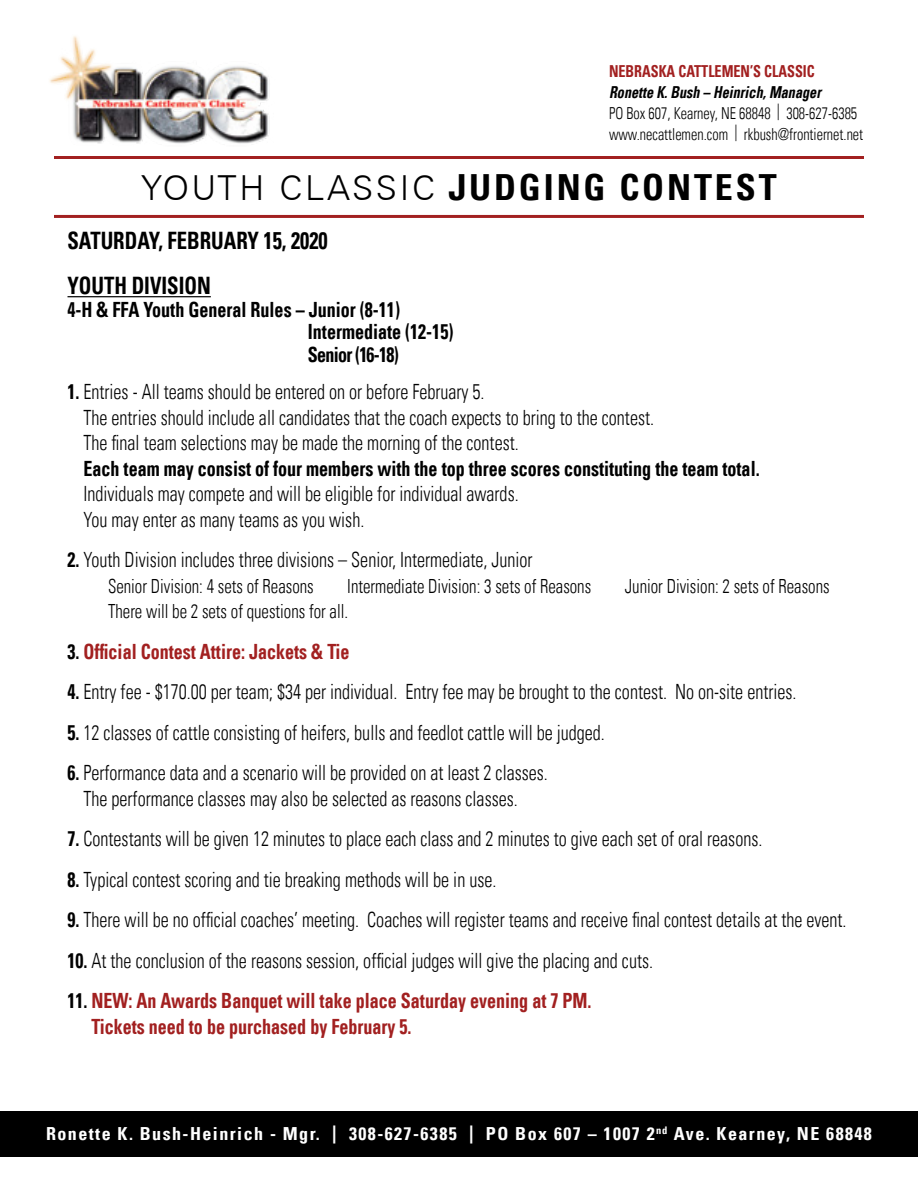
<style>
.page{position:relative;width:918px;height:1188px;background:#fff}
.page>*{position:absolute;margin:0;border:0;box-sizing:border-box;transform-origin:0 0}
.t1{font:700 condensed 36px "Univers LT";letter-spacing:.08em;color:#000}
.t2{font:700 condensed 24px/45px "Univers LT";color:#000;scale:.86 1}
.t3{font:300 condensed 21px/25.5px "Univers LT";color:#000;scale:.86 1}
.t4{font:700 condensed 21px/22.5px "Univers LT";color:#000;scale:.86 1}
.t5{font:700 condensed 21px/25.5px "Univers LT";color:#a22020;scale:.86 1}
.t6{font:300 condensed 19.5px "Univers LT";color:#000;scale:.86 1}
.t7{font:700 condensed 18px "Univers LT";letter-spacing:.08em;color:#fff}
.t8{font:300 condensed 16.5px/21px "Univers LT";color:#000;scale:.86 1}
.t9{font:italic 700 condensed 16.5px "Univers LT";color:#000;scale:.86 1}
.t10{font:700 condensed 16.5px "Univers LT";color:#a22020;scale:.86 1}
.s1{font-family:"Univers CE";font-weight:300;font-stretch:normal;font-size:34.5px}
.s2{font-weight:700}
.s3{color:#000}
</style>
<div class="page">
<hr style="left:54px;top:156px;width:810px;height:3px;background:#a22020">
<hr style="left:68px;top:296px;width:143px;height:1px;background:#000">
<hr style="left:54px;top:215px;width:810px;height:3px;background:#a22020">
<img style="left:49px;top:36px;width:220px;height:108px">
<div style="left:0;top:1111px;width:918px;height:45px;background:#000"></div>
<p class="t10" style="left:609px;top:61px;width:241px">NEBRASKA CATTLEMEN’S CLASSIC</p>
<p class="t9" style="left:609px;top:82px;width:248px">Ronette K. Bush – Heinrich, Manager</p>
<p class="t8" style="left:609px;top:103px;width:297px">PO Box 607, Kearney, NE 68848 | 308-627-6385 www.necattlemen.com | rkbush@frontiernet.net</p>
<h1 class="t1" style="left:141px;top:165px;width:637px"><span class="s1">YOUTH CLASSIC</span> JUDGING CONTEST</h1>
<p class="t2" style="left:68px;top:218px;width:304px">SATURDAY, FEBRUARY 15, 2020<br>YOUTH DIVISION</p>
<p class="t4" style="left:308px;top:298px;width:171px;text-indent:-240px">4-H &amp; FFA Youth General Rules – Junior (8-11)<br>Intermediate (12-15)<br>Senior (16-18)</p>
<p class="t3" style="left:84px;top:379px;width:665px;text-indent:-16px"><span class="s2">1.</span> Entries - All teams should be entered on or before February 5.<br>The entries should include all candidates that the coach expects to bring to the contest.<br>The final team selections may be made the morning of the contest.</p>
<p class="t4" style="left:84px;top:457px;width:788px">Each team may consist of four members with the top three scores constituting the team total.</p>
<p class="t3" style="left:84px;top:481px;width:508px">Individuals may compete and will be eligible for individual awards.<br>You may enter as many teams as you wish.</p>
<p class="t3" style="left:68px;top:547px;width:542px"><span class="s2">2.</span> Youth Division includes three divisions – Senior, Intermediate, Junior</p>
<p class="t6" style="left:108px;top:574px;width:241px">Senior Division: 4 sets of Reasons</p>
<p class="t6" style="left:347px;top:574px;width:285px">Intermediate Division: 3 sets of Reasons</p>
<p class="t6" style="left:625px;top:574px;width:240px">Junior Division: 2 sets of Reasons</p>
<p class="t6" style="left:108px;top:600px;width:281px">There will be 2 sets of questions for all.</p>
<p class="t5" style="left:68px;top:639px;width:329px"><span class="s3">3.</span> Official Contest Attire: Jackets &amp; Tie</p>
<p class="t3" style="left:68px;top:679px;width:849px"><span class="s2">4.</span> Entry fee - $170.00 per team; $34 per individual. Entry fee may be brought to the contest. No on-site entries.</p>
<p class="t3" style="left:68px;top:720px;width:626px"><span class="s2">5.</span> 12 classes of cattle consisting of heifers, bulls and feedlot cattle will be judged.</p>
<p class="t3" style="left:84px;top:760px;width:541px;text-indent:-16px"><span class="s2">6.</span> Performance data and a scenario will be provided on at least 2 classes.<br>The performance classes may also be selected as reasons classes.</p>
<p class="t3" style="left:68px;top:826px;width:810px"><span class="s2">7.</span> Contestants will be given 12 minutes to place each class and 2 minutes to give each set of oral reasons.</p>
<p class="t3" style="left:68px;top:867px;width:500px"><span class="s2">8.</span> Typical contest scoring and tie breaking methods will be in use.</p>
<p class="t3" style="left:68px;top:907px;width:907px"><span class="s2">9.</span> There will be no official coaches’ meeting. Coaches will register teams and receive final contest details at the event.</p>
<p class="t3" style="left:68px;top:948px;width:682px"><span class="s2">10.</span> At the conclusion of the reasons session, official judges will give the placing and cuts.</p>
<p class="t5" style="left:92px;top:988px;width:583px;text-indent:-24px"><span class="s3">11.</span> NEW: An Awards Banquet will take place Saturday evening at 7 PM.<br>Tickets need to be purchased by February 5.</p>
<p class="t7" style="left:46px;top:1123px;width:827px">Ronette K. Bush-Heinrich - Mgr. | 308-627-6385 | PO Box 607 – 1007 2<sup>nd</sup> Ave. Kearney, NE 68848</p>
</div>
